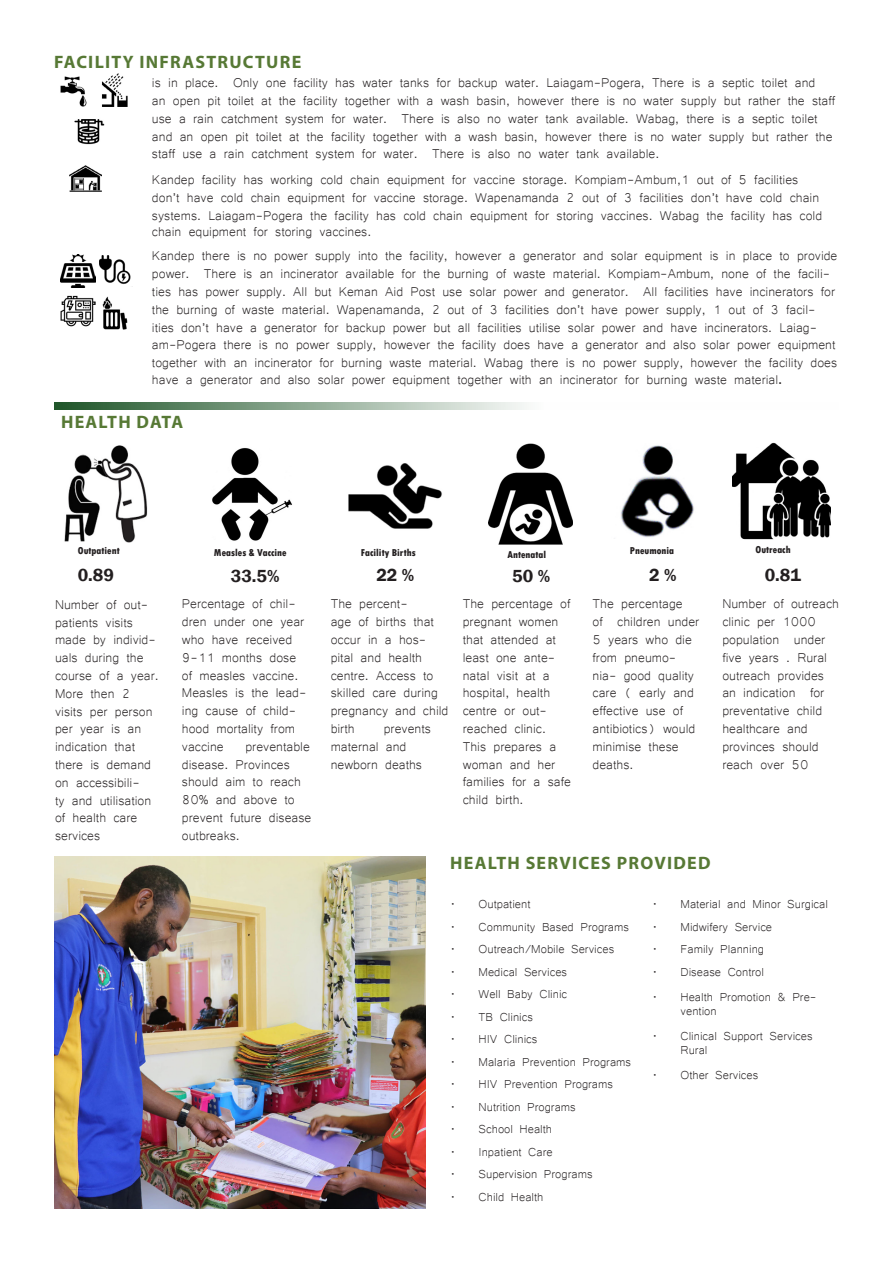
<style>
.page{position:relative;width:893px;height:1263px;background:#fff}
.page>*{position:absolute;margin:0;border:0;box-sizing:border-box;transform-origin:0 0}
.t1{font:700 18px "Myriad Pro";letter-spacing:.07em;color:#577935}
.t2{font:600 18px "Franklin Gothic";color:#231f20}
.t3{font:16.5px/17.9px "Microsoft Yi Baiti";color:#231f20}
.t4{font:15px/13.5px "Microsoft Yi Baiti";color:#231f20}
.t5{font:800 condensed 10.5px "Tw Cen";color:#231f20}
.s1{font-family:"Calibri"}
</style>
<div class="page">
<img style="left:100px;top:256px;width:31px;height:28px">
<img style="left:61px;top:295px;width:34px;height:32px">
<img style="left:61px;top:254px;width:34px;height:33px">
<img style="left:102px;top:296px;width:26px;height:33px">
<img style="left:70px;top:165px;width:32px;height:27px">
<svg style="left:54px;top:402px;width:471px;height:8px;background:#89a58e"></svg>
<img style="left:60px;top:76px;width:27px;height:31px">
<img style="left:101px;top:73px;width:27px;height:34px">
<img style="left:74px;top:119px;width:30px;height:26px">
<img style="left:64px;top:445px;width:84px;height:97px">
<img style="left:212px;top:448px;width:80px;height:93px">
<img style="left:348px;top:463px;width:94px;height:66px">
<img style="left:489px;top:443px;width:83px;height:101px">
<img style="left:621px;top:445px;width:73px;height:92px">
<img style="left:732px;top:442px;width:99px;height:98px">
<img style="left:54px;top:856px;width:372px;height:353px">
<p class="t1" style="left:54px;top:50px;width:249px">FACILITY INFRASTRUCTURE</p>
<p class="t3" style="left:152px;top:73px;width:685px">is in place. Only one facility has water tanks for backup water. Laiagam-Pogera, There is a septic toilet and<br>an open pit toilet at the facility together with a wash basin, however there is no water supply but rather the staff use a rain catchment system for water. There is also no water tank available. Wabag, there is a septic toilet and an open pit toilet at the facility together with a wash basin, however there is no water supply but rather the staff use a rain catchment system for water. There is also no water tank available.</p>
<p class="t3" style="left:152px;top:170px;width:672px;line-height:17.4px">Kandep facility has working cold chain equipment for vaccine storage. Kompiam-Ambum,1 out of 5 facilities don’t have cold chain equipment for vaccine storage. Wapenamanda 2 out of 3 facilities don’t have cold chain systems. Laiagam-Pogera the facility has cold chain equipment for storing vaccines. Wabag the facility has cold chain equipment for storing vaccines.</p>
<p class="t3" style="left:152px;top:246px;width:687px">Kandep there is no power supply into the facility, however a generator and solar equipment is in place to provide power. There is an incinerator available for the burning of waste material. Kompiam-Ambum, none of the facili&shy;ties has power supply. All but Keman Aid Post use solar power and generator. All facilities have incinerators for the burning of waste material. Wapenamanda, 2 out of 3 facilities don’t have power supply, 1 out of 3 facil&shy;ities don’t have a generator for backup power but all facilities utilise solar power and have incinerators. Laiag&shy;am-Pogera there is no power supply, however the facility does have a generator and also solar power equipment together with an incinerator for burning waste material. Wabag there is no power supply, however the facility does have a generator and also solar power equipment together with an incinerator for burning waste material<span class="s1">.</span></p>
<p class="t1" style="left:61px;top:411px;width:124px">HEALTH DATA</p>
<p class="t5" style="left:78px;top:544px;width:43px">Outpatient</p>
<p class="t5" style="left:214px;top:546px;width:74px">Measles &amp; Vaccine</p>
<p class="t5" style="left:361px;top:546px;width:56px">Facility Births</p>
<p class="t5" style="left:508px;top:548px;width:40px">Antenatal</p>
<p class="t5" style="left:630px;top:545px;width:46px">Pneumonia</p>
<p class="t5" style="left:755px;top:543px;width:37px">Outreach</p>
<p class="t2" style="left:78px;top:563px;width:38px">0.89</p>
<p class="t2" style="left:231px;top:565px;width:50px">33.5%</p>
<p class="t2" style="left:376px;top:564px;width:39px">22 %</p>
<p class="t2" style="left:512px;top:565px;width:39px">50 %</p>
<p class="t2" style="left:649px;top:564px;width:29px">2 %</p>
<p class="t2" style="left:765px;top:563px;width:38px">0.81</p>
<p class="t3" style="left:55px;top:594px;width:105px">Number of out&shy;patients visits made by individ&shy;uals during the course of a year.<br>More then 2 visits per person per year is an indication that there is demand on accessibili-<br>ty and utilisation of health care services</p>
<p class="t3" style="left:182px;top:594px;width:126px">Percentage of chil&shy;dren under one year who have received<br>9-11 months dose of measles vaccine.<br>Measles is the lead&shy;ing cause of child&shy;hood mortality from vaccine</p>
<p class="t3" style="left:182px;top:736px;width:131px;text-indent:64px">preventable disease. Provinces should aim to reach<br>80% and above to prevent future disease outbreaks.</p>
<p class="t3" style="left:331px;top:594px;width:119px">The percent-<br>age of births that occur in a hos&shy;pital and health centre. Access to skilled care during pregnancy and child birth</p>
<p class="t3" style="left:331px;top:718px;width:102px;text-indent:53px">prevents maternal and newborn deaths</p>
<p class="t3" style="left:463px;top:594px;width:110px">The percentage of pregnant women that attended at least one ante&shy;natal visit at a hospital, health centre or out&shy;reached clinic.<br>This prepares a woman and her families for a safe child birth.</p>
<p class="t3" style="left:593px;top:594px;width:108px">The percentage<br>of children under<br>5 years who die from pneumo&shy;nia- good quality care ( early and effective use of antibiotics) would minimise these deaths.</p>
<p class="t3" style="left:722px;top:594px;width:118px">Number of outreach clinic per 1000 population under five years . Rural outreach provides an indication for preventative child healthcare and provinces should reach over 50</p>
<p class="t1" style="left:450px;top:851px;width:262px">HEALTH SERVICES PROVIDED</p>
<p class="t4" style="left:452px;top:896px;width:80px">• Outpatient</p>
<p class="t4" style="left:452px;top:919px;width:179px">• Community Based Programs</p>
<p class="t4" style="left:452px;top:941px;width:164px">• Outreach/Mobile Services</p>
<p class="t4" style="left:452px;top:964px;width:117px">• Medical Services</p>
<p class="t4" style="left:452px;top:986px;width:117px">• Well Baby Clinic</p>
<p class="t4" style="left:452px;top:1009px;width:83px">• TB Clinics</p>
<p class="t4" style="left:452px;top:1031px;width:87px">• HIV Clinics</p>
<p class="t4" style="left:452px;top:1054px;width:181px">• Malaria Prevention Programs</p>
<p class="t4" style="left:452px;top:1076px;width:163px">• HIV Prevention Programs</p>
<p class="t4" style="left:452px;top:1099px;width:126px">• Nutrition Programs</p>
<p class="t4" style="left:452px;top:1121px;width:102px">• School Health</p>
<p class="t4" style="left:452px;top:1144px;width:103px">• Inpatient Care</p>
<p class="t4" style="left:452px;top:1166px;width:142px">• Supervision Programs</p>
<p class="t4" style="left:452px;top:1189px;width:93px">• Child Health</p>
<p class="t4" style="left:653px;top:896px;width:176px">• Material and Minor Surgical</p>
<p class="t4" style="left:653px;top:919px;width:120px">• Midwifery Service</p>
<p class="t4" style="left:653px;top:941px;width:112px">• Family Planning</p>
<p class="t4" style="left:653px;top:964px;width:112px">• Disease Control</p>
<p class="t4" style="left:680px;top:989px;width:138px;text-indent:-27px">• Health Promotion &amp; Pre&shy;vention</p>
<p class="t4" style="left:680px;top:1028px;width:134px;text-indent:-27px">• Clinical Support Services<br>Rural</p>
<p class="t4" style="left:653px;top:1067px;width:106px">• Other Services</p>
</div>
